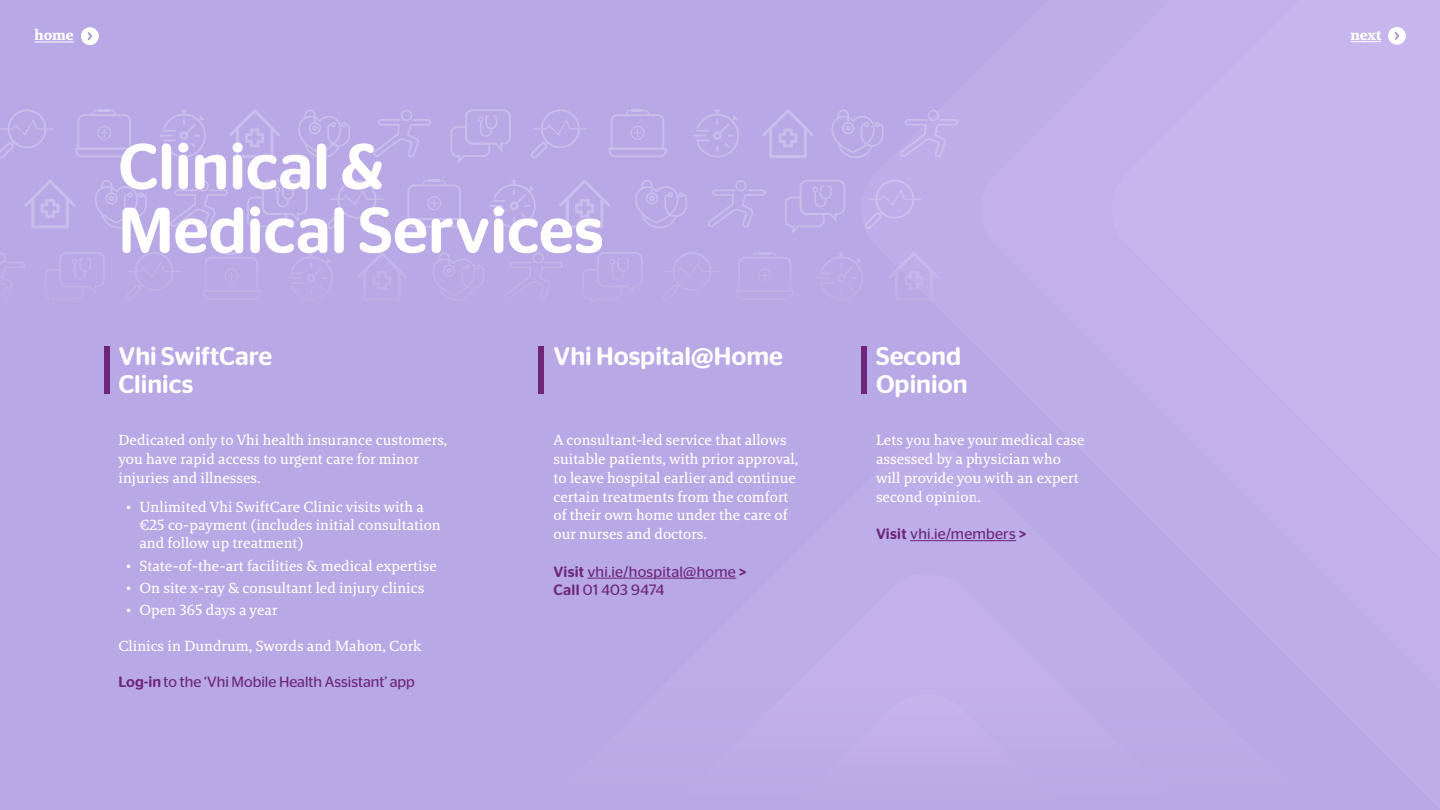
<style>
.page{position:relative;width:1440px;height:810px;background:#b8a8e5}
.page>*{position:absolute;margin:0;border:0;box-sizing:border-box;transform-origin:0 0}
.t1{font:500 64.5px/63.8px "Stag Sans Round";color:#fff}
.t2{font:500 25.5px/28.5px "Stag Sans Round";color:#fff}
.t3{font:15px/18.8px "Brando Text LF";color:#fff}
.t4{font:15px/18.8px "Stag Sans Round";letter-spacing:.005em;color:#6e267b}
.t5{font:15px "Brando Bold LF";color:#fff}
.s1{font-weight:500}
</style>
<div class="page">
<svg style="left:229px;top:110px;width:51px;height:48px"></svg>
<svg style="left:160px;top:110px;width:46px;height:48px"></svg>
<div style="left:8px;top:109px;width:38px;height:39px;border:2px solid #fff;border-radius:50%"></div>
<svg style="left:0;top:118px;width:54px;height:41px"></svg>
<svg style="left:75px;top:109px;width:58px;height:48px"></svg>
<div style="left:97px;top:126px;width:14px;height:14px;border:1px solid #fff;border-radius:50%"></div>
<svg style="left:298px;top:110px;width:52px;height:48px"></svg>
<svg style="left:763px;top:110px;width:50px;height:48px"></svg>
<svg style="left:694px;top:110px;width:45px;height:48px"></svg>
<svg style="left:450px;top:109px;width:61px;height:54px"></svg>
<div style="left:541px;top:109px;width:39px;height:39px;border:2px solid #fff;border-radius:50%"></div>
<svg style="left:531px;top:118px;width:56px;height:41px"></svg>
<svg style="left:608px;top:109px;width:59px;height:48px"></svg>
<div style="left:630px;top:126px;width:15px;height:14px;border:1px solid #fff;border-radius:50%"></div>
<svg style="left:831px;top:110px;width:24px;height:48px"></svg>
<svg style="left:373px;top:110px;width:58px;height:47px"></svg>
<svg style="left:25px;top:180px;width:50px;height:38px"></svg>
<svg style="left:95px;top:180px;width:52px;height:38px"></svg>
<svg style="left:559px;top:180px;width:51px;height:38px"></svg>
<svg style="left:490px;top:180px;width:46px;height:38px"></svg>
<svg style="left:247px;top:180px;width:61px;height:38px"></svg>
<div style="left:338px;top:180px;width:38px;height:39px;border:2px solid #fff;border-radius:50%"></div>
<svg style="left:330px;top:188px;width:54px;height:30px"></svg>
<svg style="left:407px;top:180px;width:54px;height:38px"></svg>
<div style="left:427px;top:196px;width:14px;height:14px;border:1px solid #fff;border-radius:50%"></div>
<svg style="left:635px;top:180px;width:52px;height:38px"></svg>
<svg style="left:174px;top:180px;width:54px;height:38px"></svg>
<svg style="left:785px;top:180px;width:60px;height:38px"></svg>
<svg style="left:712px;top:180px;width:54px;height:38px"></svg>
<hr style="left:587px;top:578px;width:149px;height:1px;background:#6e267b">
<div style="left:538px;top:346px;width:6px;height:48px;background:#6e267b"></div>
<div style="left:0;top:218px;width:974px;height:114px;background:#b8a8e5"></div>
<svg style="left:855px;top:110px;width:121px;height:617px"></svg>
<svg style="left:1111px;top:0;width:329px;height:558px;fill:#c7b5ee"></svg>
<div style="left:104px;top:346px;width:6px;height:48px;background:#6e267b"></div>
<hr style="left:34px;top:42px;width:40px;height:1px;background:#fff">
<div style="left:81px;top:27px;width:18px;height:18px;background:#fff;border-radius:50%"></div>
<svg style="left:87px;top:32px;width:5px;height:9px"></svg>
<hr style="left:1351px;top:42px;width:30px;height:1px;background:#fff">
<div style="left:1388px;top:27px;width:18px;height:18px;background:#fff;border-radius:50%"></div>
<svg style="left:1394px;top:31px;width:5px;height:9px"></svg>
<p class="t5" style="left:34px;top:25px;width:41px">home</p>
<p class="t5" style="left:1351px;top:25px;width:33px">next</p>
<h1 class="t1" style="left:118px;top:134px;width:487px">Clinical &amp;<br>Medical Services</h1>
<h2 class="t2" style="left:118px;top:342px;width:155px">Vhi SwiftCare<br>Clinics</h2>
<p class="t3" style="left:119px;top:431px;width:330px">Dedicated only to Vhi health insurance customers, you have rapid access to urgent care for minor injuries and illnesses.</p>
<p class="t3" style="left:140px;top:498px;width:303px;line-height:18px;text-indent:-14px">• Unlimited Vhi SwiftCare Clinic visits with a €25 co-payment (includes initial consultation and follow up treatment)</p>
<p class="t3" style="left:126px;top:557px;width:312px">• State-of-the-art facilities &amp; medical expertise</p>
<p class="t3" style="left:126px;top:578px;width:300px">• On site x-ray &amp; consultant led injury clinics</p>
<p class="t3" style="left:126px;top:600px;width:153px">• Open 365 days a year</p>
<p class="t3" style="left:119px;top:636px;width:305px">Clinics in Dundrum, Swords and Mahon, Cork</p>
<p class="t4" style="left:119px;top:672px;width:298px"><span class="s1">Log-in</span> to the ‘Vhi Mobile Health Assistant’ app</p>
<h2 class="t2" style="left:554px;top:342px;width:231px">Vhi Hospital@Home</h2>
<p class="t3" style="left:554px;top:431px;width:246px">A consultant-led service that allows suitable patients, with prior approval, to leave hospital earlier and continue certain treatments from the comfort of their own home under the care of our nurses and doctors.</p>
<p class="t4" style="left:554px;top:562px;width:194px"><span class="s1">Visit</span> vhi.ie/hospital@home <span class="s1">&gt;<br>Call</span> 01 403 9474</p>
<h2 class="t2" style="left:876px;top:342px;width:93px">Second<br>Opinion</h2>
<p class="t3" style="left:876px;top:431px;width:210px">Lets you have your medical case assessed by a physician who will provide you with an expert second opinion.</p>
<p class="t4" style="left:876px;top:524px;width:152px"><span class="s1">Visit</span> vhi.ie/members <span class="s1">&gt;</span></p>
</div>
